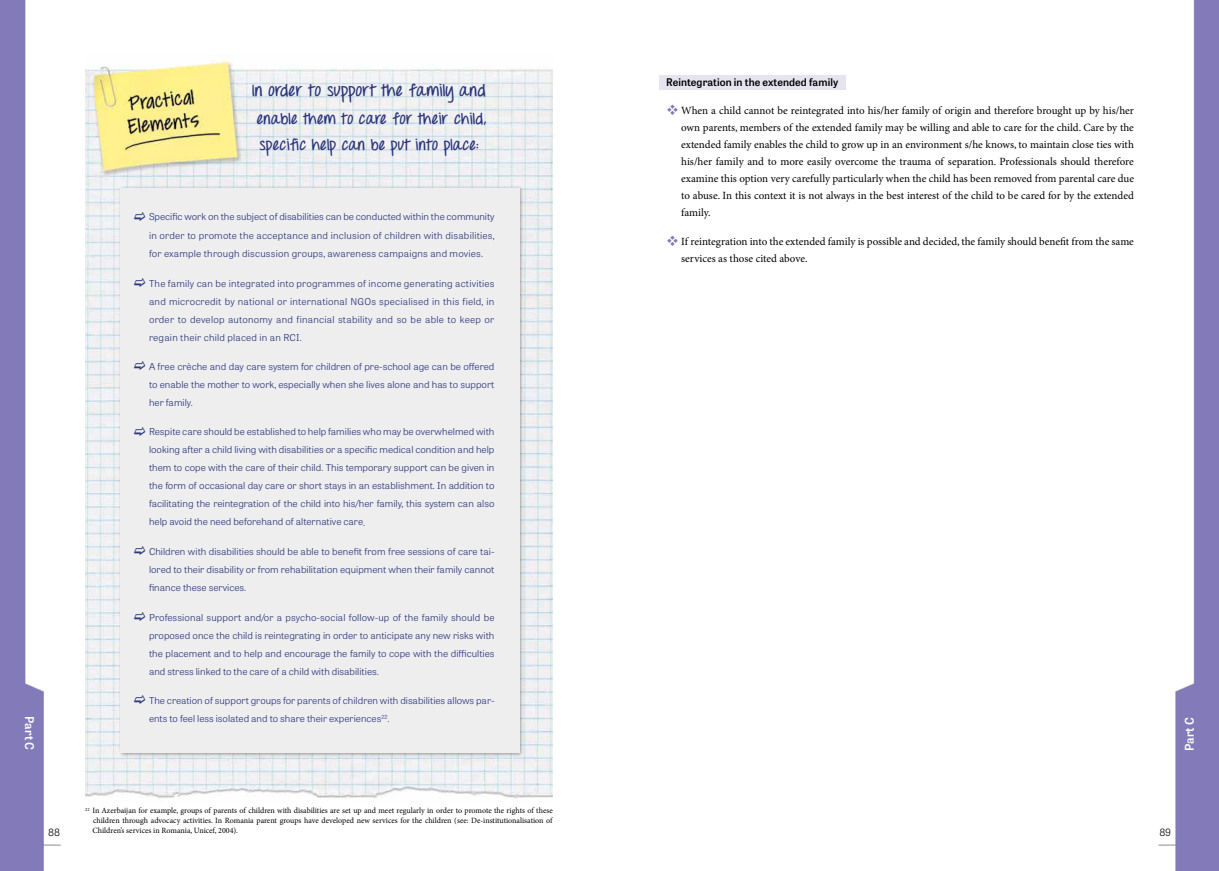
<style>
.page{position:relative;width:1219px;height:871px;background:#fff}
.page>*{position:absolute;margin:0;border:0;box-sizing:border-box;transform-origin:0 0}
.t1{font:700 16px "Throw My Hands Upinthe Air";letter-spacing:.02em;color:#2a357c;scale:1.05 1}
.t2{font:700 15px/26px "Throw My Hands Upinthe Air";letter-spacing:.02em;color:#2a357c;scale:1.05 1}
.t3{font:600 12px "Tablet Gothic";color:#fff}
.t4{font:11px/17px "Minion Pro";color:#000;text-align:justify}
.t5{font:600 10.5px "Tablet Gothic";letter-spacing:.01em;color:#000}
.t6{font:300 10px "Tablet Gothic";color:#000}
.t7{font:300 9.5px/18px "Tablet Gothic";color:#2a357c;text-align:justify;scale:1.05 1}
.t8{font:8px/10px "Minion Pro";color:#000;text-align:justify}
.s1{color:#827ab9}
</style>
<div class="page">
<img style="left:0;top:0;width:1219px;height:870px">
<div style="left:659px;top:75px;width:186px;height:15px;background:#e6e4f1"></div>
<img style="left:85px;top:54px;width:468px;height:747px">
<div style="left:118px;top:185px;width:406px;height:572px;background:#000;opacity:.4"></div>
<div style="left:121px;top:188px;width:398px;height:564px;background:#eeeeef"></div>
<svg style="left:134px;top:212px;width:11px;height:9px"></svg>
<svg style="left:134px;top:277px;width:11px;height:9px"></svg>
<svg style="left:134px;top:361px;width:11px;height:9px"></svg>
<svg style="left:134px;top:426px;width:11px;height:9px"></svg>
<svg style="left:134px;top:545px;width:11px;height:9px"></svg>
<svg style="left:134px;top:611px;width:11px;height:9px"></svg>
<svg style="left:134px;top:694px;width:11px;height:9px"></svg>
<p class="t5" style="left:666px;top:75px;width:174px">Reintegration in the extended family</p>
<p class="t4" style="left:681px;top:103px;width:454px;text-indent:-15px"><span class="s1">❖</span> When a child cannot be reintegrated into his/her family of origin and therefore brought up by his/her own parents, members of the extended family may be willing and able to care for the child. Care by the extended family enables the child to grow up in an environment s/he knows, to maintain close ties with his/her family and to more easily overcome the trauma of separation. Professionals should therefore examine this option very carefully particularly when the child has been removed from parental care due to abuse. In this context it is not always in the best interest of the child to be cared for by the extended family.</p>
<p class="t4" style="left:681px;top:233px;width:454px;text-indent:-15px"><span class="s1">❖</span> If reintegration into the extended family is possible and decided, the family should benefit from the same services as those cited above.</p>
<h1 class="t1" style="left:252px;top:80px;width:224px">In order to support the family and</h1>
<h2 class="t2" style="left:257px;top:106px;width:220px">enable them to care for their child, specific help can be put into place:</h2>
<p class="t7" style="left:149px;top:208px;width:331px">Specific work on the subject of disabilities can be conducted within the community in order to promote the acceptance and inclusion of children with disabilities, for example through discussion groups, awareness campaigns and movies.</p>
<p class="t7" style="left:149px;top:274px;width:331px">The family can be integrated into programmes of income generating activities and microcredit by national or international NGOs specialised in this field, in order to develop autonomy and financial stability and so be able to keep or regain their child placed in an RCI.</p>
<p class="t7" style="left:149px;top:357px;width:331px">A free crèche and day care system for children of pre-school age can be offered to enable the mother to work, especially when she lives alone and has to support her family.</p>
<p class="t7" style="left:149px;top:422px;width:331px">Respite care should be established to help families who may be overwhelmed with looking after a child living with disabilities or a specific medical condition and help them to cope with the care of their child. This temporary support can be given in the form of occasional day care or short stays in an establishment. In addition to facilitating the reintegration of the child into his/her family, this system can also help avoid the need beforehand of alternative care.</p>
<p class="t7" style="left:149px;top:542px;width:331px">Children with disabilities should be able to benefit from free sessions of care tai&shy;lored to their disability or from rehabilitation equipment when their family cannot finance these services.</p>
<p class="t7" style="left:149px;top:607px;width:331px">Professional support and/or a psycho-social follow-up of the family should be proposed once the child is reintegrating in order to anticipate any new risks with the placement and to help and encourage the family to cope with the difficulties and stress linked to the care of a child with disabilities.</p>
<p class="t7" style="left:149px;top:691px;width:330px">The creation of support groups for parents of children with disabilities allows par&shy;ents to feel less isolated and to share their experiences<sup>22</sup>.</p>
<p class="t3" style="left:38px;top:716px;width:35px;rotate:90deg">Part C</p>
<p class="t3" style="left:1181px;top:750px;width:35px;rotate:-90deg">Part C</p>
<p class="t8" style="left:93px;top:805px;width:462px;text-indent:-7px"><sup>22</sup> In Azerbaijan for example, groups of parents of children with disabilities are set up and meet regularly in order to promote the rights of these children through advocacy activities. In Romania parent groups have developed new services for the children (see: De-institutionalisation of Children’s services in Romania, Unicef, 2004).</p>
<p class="t6" style="left:48px;top:825px;width:13px">88</p>
<p class="t6" style="left:1159px;top:825px;width:13px">89</p>
</div>
